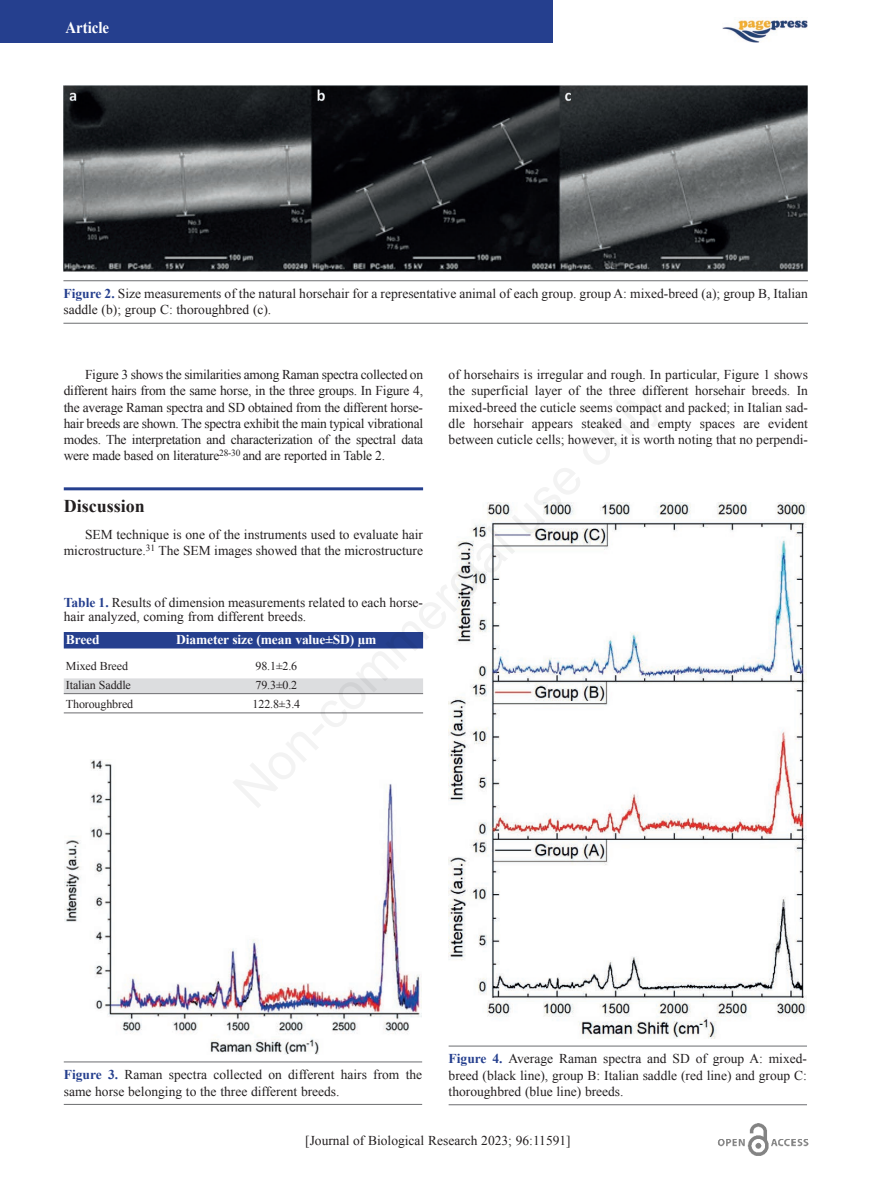
<style>
.page{position:relative;width:893px;height:1191px;background:#fff}
.page>*{position:absolute;margin:0;border:0;box-sizing:border-box;transform-origin:0 0}
.t1{font:700 18px "Times New Roman";color:#231f20}
.t2{font:700 16.5px "Times New Roman";color:#fff;scale:.9 1}
.t3{font:13.5px/16.2px "Times New Roman";color:#231f20;text-align:justify}
.t4{font:700 13.5px "Times New Roman";letter-spacing:-.01em;color:#fff}
.t5{font:12px "Times New Roman";letter-spacing:-.01em;color:#231f20}
.s1{font-weight:700;color:#253f8e}
</style>
<div class="page">
<hr style="left:64px;top:487px;width:359px;height:3px;background:#253f8e">
<img style="left:717px;top:1123px;width:91px;height:33px">
<img style="left:723px;top:20px;width:84px;height:23px">
<div style="left:0;top:0;width:553px;height:43px;background:#253f8e"></div>
<img style="left:64px;top:85px;width:744px;height:186px">
<hr style="left:63px;top:280px;width:745px;height:1px;background:#6c6d70">
<hr style="left:63px;top:323px;width:745px;height:1px;background:#6c6d70">
<img style="left:64px;top:759px;width:358px;height:295px">
<hr style="left:64px;top:1061px;width:358px;height:1px;background:#6c6d70">
<hr style="left:64px;top:1104px;width:358px;height:1px;background:#6c6d70">
<img style="left:449px;top:502px;width:358px;height:536px">
<hr style="left:449px;top:1045px;width:358px;height:1px;background:#6c6d70">
<hr style="left:449px;top:1104px;width:358px;height:1px;background:#6c6d70">
<div style="left:64px;top:632px;width:359px;height:16px;background:#253f8e"></div>
<div style="left:64px;top:678px;width:359px;height:15px;background:#dcdddf"></div>
<hr style="left:64px;top:693px;width:359px;height:1px;background:#6c6d70">
<hr style="left:64px;top:712px;width:359px;height:1px;background:#6c6d70">
<p class="t2" style="left:66px;top:18px;width:50px">Article</p>
<p class="t3" style="left:63px;top:285px;width:746px"><span class="s1">Figure 2.</span> Size measurements of the natural horsehair for a representative animal of each group. group A: mixed-breed (a); group B, Italian saddle (b); group C: thoroughbred (c).</p>
<p class="t3" style="left:64px;top:366px;width:361px;text-indent:21px">Figure 3 shows the similarities among Raman spectra collected on different hairs from the same horse, in the three groups. In Figure 4, the average Raman spectra and SD obtained from the different horse&shy;hair breeds are shown. The spectra exhibit the main typical vibrational modes. The interpretation and characterization of the spectral data were made based on literature<sup>28-30</sup> and are reported in Table 2.</p>
<h1 class="t1" style="left:64px;top:495px;width:83px">Discussion</h1>
<p class="t3" style="left:64px;top:526px;width:361px;text-align:right">SEM technique is one of the instruments used to evaluate hair microstructure.<sup>31</sup> The SEM images showed that the microstructure</p>
<p class="t3" style="left:64px;top:596px;width:361px;line-height:13.5px"><span class="s1">Table 1.</span> Results of dimension measurements related to each horse&shy;hair analyzed, coming from different breeds.</p>
<p class="t4" style="left:66px;top:632px;width:35px">Breed</p>
<p class="t4" style="left:176px;top:632px;width:202px">Diameter size (mean value±SD) µm</p>
<p class="t5" style="left:66px;top:659px;width:64px">Mixed Breed</p>
<p class="t5" style="left:256px;top:659px;width:43px">98.1±2.6</p>
<p class="t5" style="left:66px;top:678px;width:67px">Italian Saddle</p>
<p class="t5" style="left:256px;top:678px;width:43px">79.3±0.2</p>
<p class="t5" style="left:66px;top:697px;width:69px">Thoroughbred</p>
<p class="t5" style="left:253px;top:697px;width:49px">122.8±3.4</p>
<p class="t3" style="left:449px;top:366px;width:361px">of horsehairs is irregular and rough. In particular, Figure 1 shows the superficial layer of the three different horsehair breeds. In mixed-breed the cuticle seems compact and packed; in Italian sad&shy;dle horsehair appears steaked and empty spaces are evident between cuticle cells; however, it is worth noting that no perpendi-</p>
<p class="t3" style="left:64px;top:1066px;width:360px"><span class="s1">Figure 3.</span> Raman spectra collected on different hairs from the same horse belonging to the three different breeds.</p>
<p class="t3" style="left:449px;top:1050px;width:360px"><span class="s1">Figure 4.</span> Average Raman spectra and SD of group A: mixed&shy;breed (black line), group B: Italian saddle (red line) and group C: thoroughbred (blue line) breeds.</p>
<p class="t3" style="left:305px;top:1132px;width:267px">[Journal of Biological Research 2023; 96:11591]</p>
</div>
